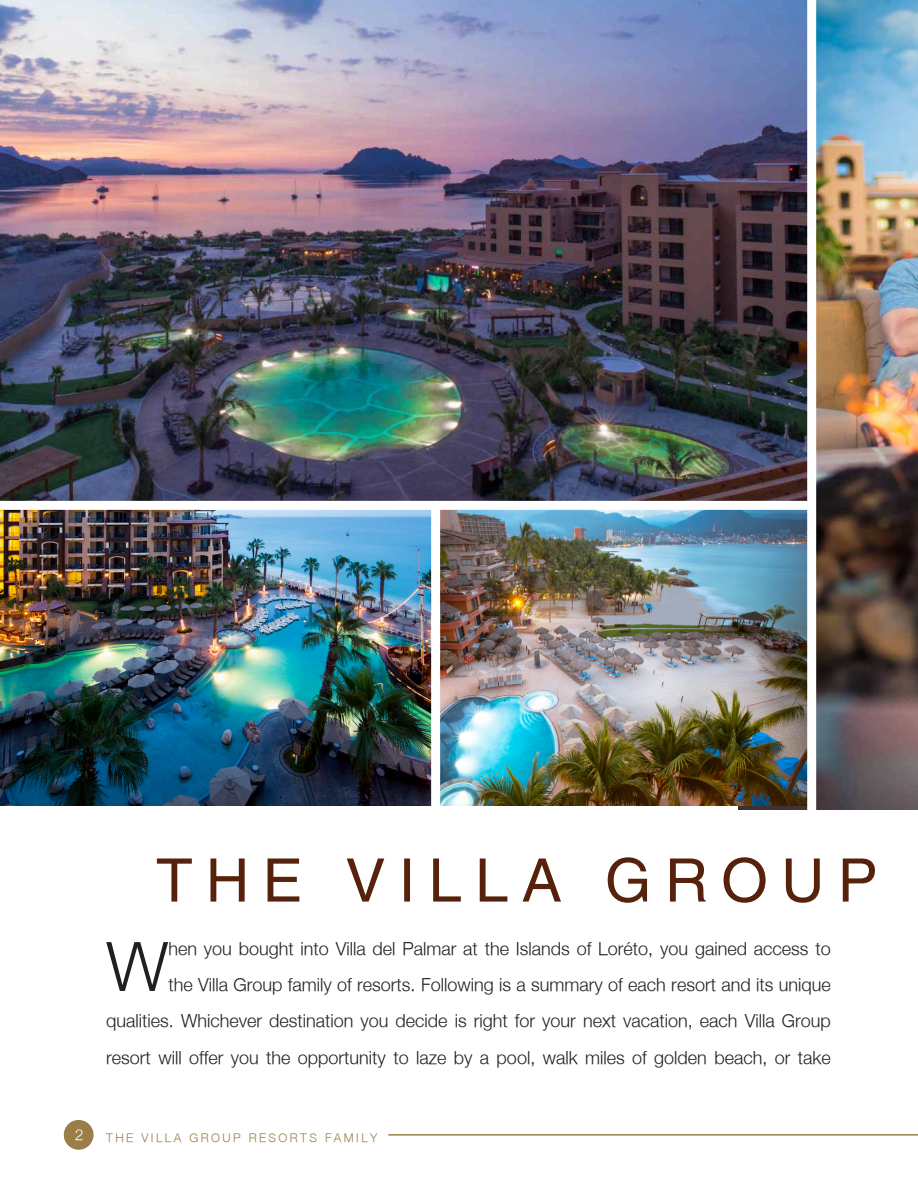
<style>
.page{position:relative;width:918px;height:1188px;background:#fff}
.page>*{position:absolute;margin:0;border:0;box-sizing:border-box;transform-origin:0 0}
.t1{font:300 68.4px "Helvetica Neue";color:#231f20}
.t2{font:60px "Helvetica";letter-spacing:.22em;color:#56220b}
.t3{font:300 18px/36.5px "Helvetica Neue";color:#231f20;text-align:right}
.t4{font:300 15px "Helvetica Neue";color:#fff}
.t5{font:300 12px "Helvetica Neue";letter-spacing:.2em;color:#9b7d47}
</style>
<div class="page">
<div style="left:64px;top:1120px;width:30px;height:30px;background:#9b7d47;border-radius:50%"></div>
<hr style="left:388px;top:1134px;width:530px;height:2px;background:#9b7d47">
<img style="left:738px;top:0;width:180px;height:809px">
<img style="left:440px;top:510px;width:367px;height:296px">
<img style="left:0;top:0;width:807px;height:501px">
<img style="left:0;top:510px;width:431px;height:296px">
<div style="left:807px;top:0;width:9px;height:812px;background:#fff"></div>
<div style="left:0;top:501px;width:812px;height:9px;background:#fff"></div>
<p class="t2" style="left:156px;top:846px;width:723px">THE VILLA GROUP</p>
<p class="t3" style="left:106px;top:930px;width:726px">hen you bought into Villa del Palmar at the Islands of Loréto, you gained access to<br>the Villa Group family of resorts. Following is a summary of each resort and its unique qualities. Whichever destination you decide is right for your next vacation, each Villa Group resort will offer you the opportunity to laze by a pool, walk miles of golden beach, or take</p>
<p class="t1" style="left:106px;top:925px;width:64px">W</p>
<p class="t4" style="left:75px;top:1125px;width:10px">2</p>
<p class="t5" style="left:106px;top:1130px;width:273px">THE VILLA GROUP RESORTS FAMILY</p>
</div>
